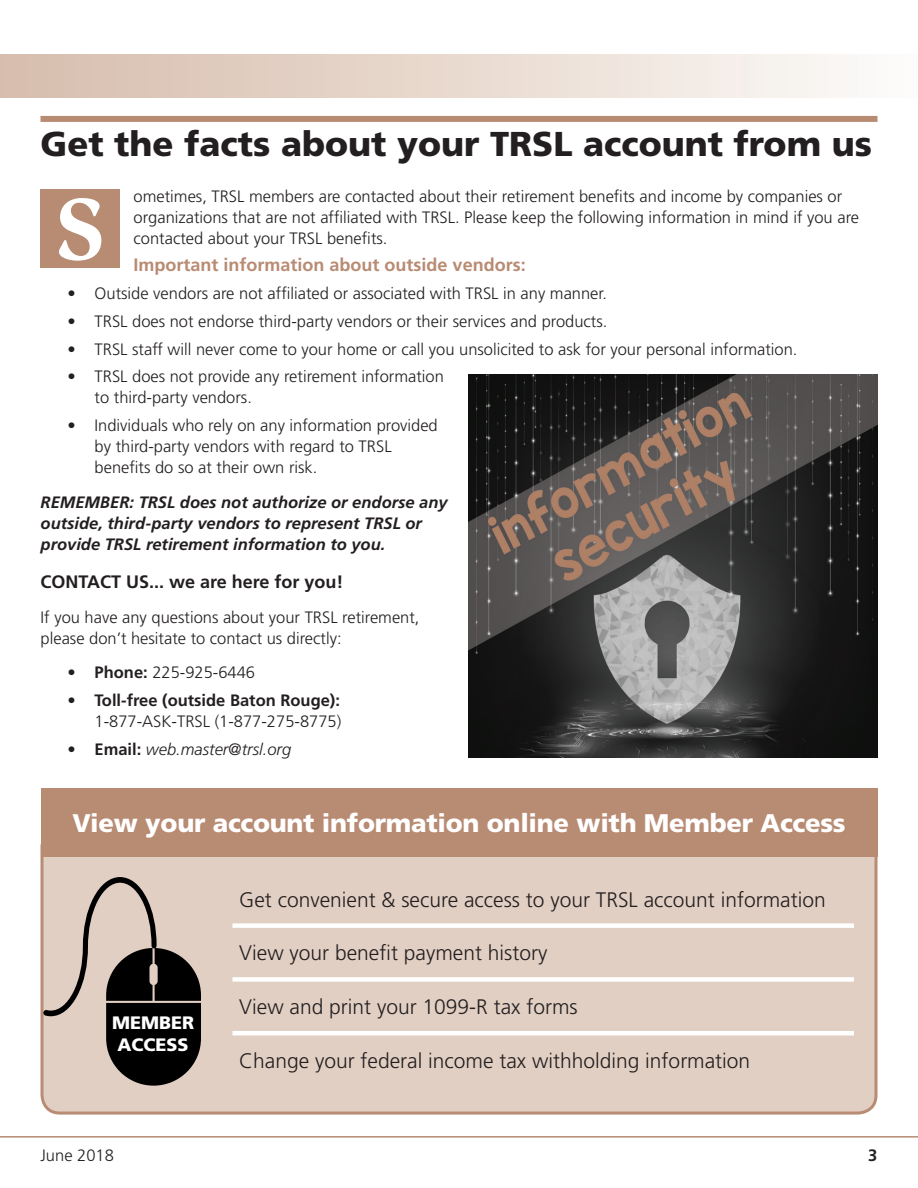
<style>
.page{position:relative;width:918px;height:1188px;background:#fff}
.page>*{position:absolute;margin:0;border:0;box-sizing:border-box;transform-origin:0 0}
.Body_text{font:700 90px "Slimbach";color:#fff}
.Headline__2__top_rul{font:900 34.5px "Frutiger";color:#231f20}
.billsSubhead{font:900 25.5px "Frutiger";letter-spacing:-.01em;color:#fff}
.t1{font:300 21px "Frutiger";color:#231f20}
.Body_text-2{font:700 18px "Frutiger";color:#b88b73}
.Body_text-3{font:700 18px "Frutiger";color:#231f20}
.t2{font:900 18px "Frutiger";color:#fff}
.Body_text-4{font:300 16.5px/21px "Frutiger";color:#231f20}
.Body_text-5{font:italic 700 16.5px/21px "Frutiger";color:#231f20}
.t3{font:700 16.5px/21px "Frutiger";color:#231f20;text-align:right}
.t4{font:italic 300 16.5px "Frutiger";color:#231f20}
.s1{font-weight:700}
.s2{font-weight:300}
.s3{font-weight:700;font-style:normal}
</style>
<div class="page">
<div style="left:0;top:54px;width:918px;height:44px;background:linear-gradient(to right,#d6bcab,#fcfbf9)"></div>
<hr style="left:0;top:1136px;width:918px;height:2px;background:#b88b73">
<div style="left:40px;top:116px;width:838px;height:6px;background:#b88b73"></div>
<div style="left:41px;top:189px;width:79px;height:78px;background:#b88b73"></div>
<img style="left:469px;top:374px;width:409px;height:384px">
<svg style="left:40px;top:844px;width:838px;height:271px;background:#e2cfc3"></svg>
<div style="left:41px;top:788px;width:837px;height:68px;background:#b88b73"></div>
<svg style="left:43px;top:877px;width:158px;height:209px;background:#8f837b"></svg>
<p class="Headline__2__top_rul" style="left:40px;top:123px;width:833px">Get the facts about your TRSL account from us</p>
<p class="Body_text" style="left:56px;top:176px;width:50px">S</p>
<p class="Body_text-4" style="left:134px;top:186px;width:727px">ometimes, TRSL members are contacted about their retirement benefits and income by companies or organizations that are not affiliated with TRSL. Please keep the following information in mind if you are contacted about your TRSL benefits.</p>
<p class="Body_text-2" style="left:134px;top:255px;width:394px">Important information about outside vendors:</p>
<p class="Body_text-4" style="left:68px;top:283px;width:541px">• Outside vendors are not affiliated or associated with TRSL in any manner.</p>
<p class="Body_text-4" style="left:68px;top:311px;width:541px">• TRSL does not endorse third-party vendors or their services and products.</p>
<p class="Body_text-4" style="left:68px;top:339px;width:731px">• TRSL staff will never come to your home or call you unsolicited to ask for your personal information.</p>
<p class="Body_text-4" style="left:95px;top:366px;width:351px;text-indent:-27px">• TRSL does not provide any retirement information to third-party vendors.</p>
<p class="Body_text-4" style="left:95px;top:415px;width:345px;text-indent:-27px">• Individuals who rely on any information provided by third-party vendors with regard to TRSL benefits do so at their own risk.</p>
<p class="Body_text-5" style="left:41px;top:492px;width:409px">REMEMBER: TRSL does not authorize or endorse any outside, third-party vendors to represent TRSL or provide TRSL retirement information to you.</p>
<p class="Body_text-3" style="left:41px;top:572px;width:305px">CONTACT US... we are here for you!</p>
<p class="Body_text-4" style="left:41px;top:607px;width:380px">If you have any questions about your TRSL retirement, please don’t hesitate to contact us directly:</p>
<p class="Body_text-4" style="left:68px;top:662px;width:189px"><span class="s1">• Phone:</span> 225-925-6446</p>
<p class="t3" style="left:68px;top:690px;width:275px">• Toll-free (outside Baton Rouge):<br><span class="s2">1-877-ASK-TRSL (1-877-275-8775)</span></p>
<p class="t4" style="left:68px;top:740px;width:225px"><span class="s3">• Email:</span> web.master@trsl.org</p>
<p class="billsSubhead" style="left:73px;top:808px;width:775px">View your account information online with Member Access</p>
<p class="t2" style="left:112px;top:1012px;width:84px">MEMBER</p>
<p class="t2" style="left:118px;top:1034px;width:73px">ACCESS</p>
<p class="t1" style="left:239px;top:887px;width:588px">Get convenient &amp; secure access to your TRSL account information</p>
<p class="t1" style="left:239px;top:941px;width:310px">View your benefit payment history</p>
<p class="t1" style="left:239px;top:995px;width:340px">View and print your 1099-R tax forms</p>
<p class="t1" style="left:239px;top:1049px;width:513px">Change your federal income tax withholding information</p>
<p class="Body_text-4" style="left:40px;top:1145px;width:75px">June 2018</p>
<p class="t3" style="left:868px;top:1145px;width:11px">3</p>
</div>
